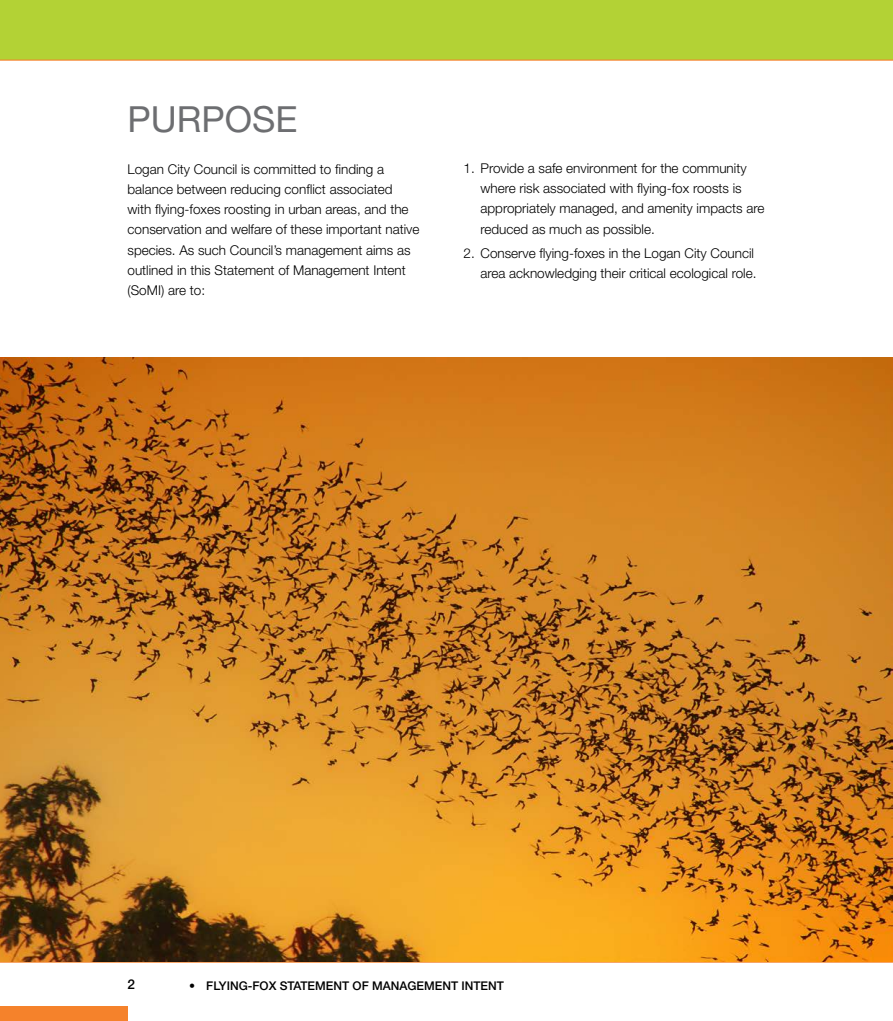
<style>
.page{position:relative;width:893px;height:1021px;background:#fff}
.page>*{position:absolute;margin:0;border:0;box-sizing:border-box;transform-origin:0 0}
.t1{font:36px "Helvetica Neue LT Std";color:#6d6e71}
.t2{font:300 13.5px/20.2px "Helvetica Neue LT Std";color:#000}
.t3{font:500 13.5px "Helvetica Neue LT Std";color:#000}
.t4{font:500 12px "Helvetica Neue LT Std";color:#000}
</style>
<div class="page">
<div style="left:0;top:0;width:893px;height:60px;background:#b3d235"></div>
<div style="left:0;top:1005px;width:128px;height:15px;background:#f5822b"></div>
<hr style="left:0;top:961px;width:893px;height:1px;background:#f5822b">
<hr style="left:0;top:60px;width:893px;height:1px;background:#f5822b">
<img style="left:0;top:357px;width:893px;height:604px">
<h2 class="t1" style="left:128px;top:98px;width:171px">PURPOSE</h2>
<p class="t2" style="left:128px;top:158px;width:293px">Logan City Council is committed to finding a balance between reducing conflict associated with flying-foxes roosting in urban areas, and the conservation and welfare of these important native species. As such Council’s management aims as outlined in this Statement of Management Intent (SoMI) are to:</p>
<p class="t2" style="left:480px;top:158px;width:285px;text-indent:-17px">1. Provide a safe environment for the community where risk associated with flying-fox roosts is appropriately managed, and amenity impacts are reduced as much as possible.</p>
<p class="t2" style="left:463px;top:243px;width:294px;text-align:right">2. Conserve flying-foxes in the Logan City Council area acknowledging their critical ecological role.</p>
<p class="t3" style="left:128px;top:976px;width:9px">2</p>
<p class="t4" style="left:189px;top:978px;width:316px">• FLYING-FOX STATEMENT OF MANAGEMENT INTENT</p>
</div>
